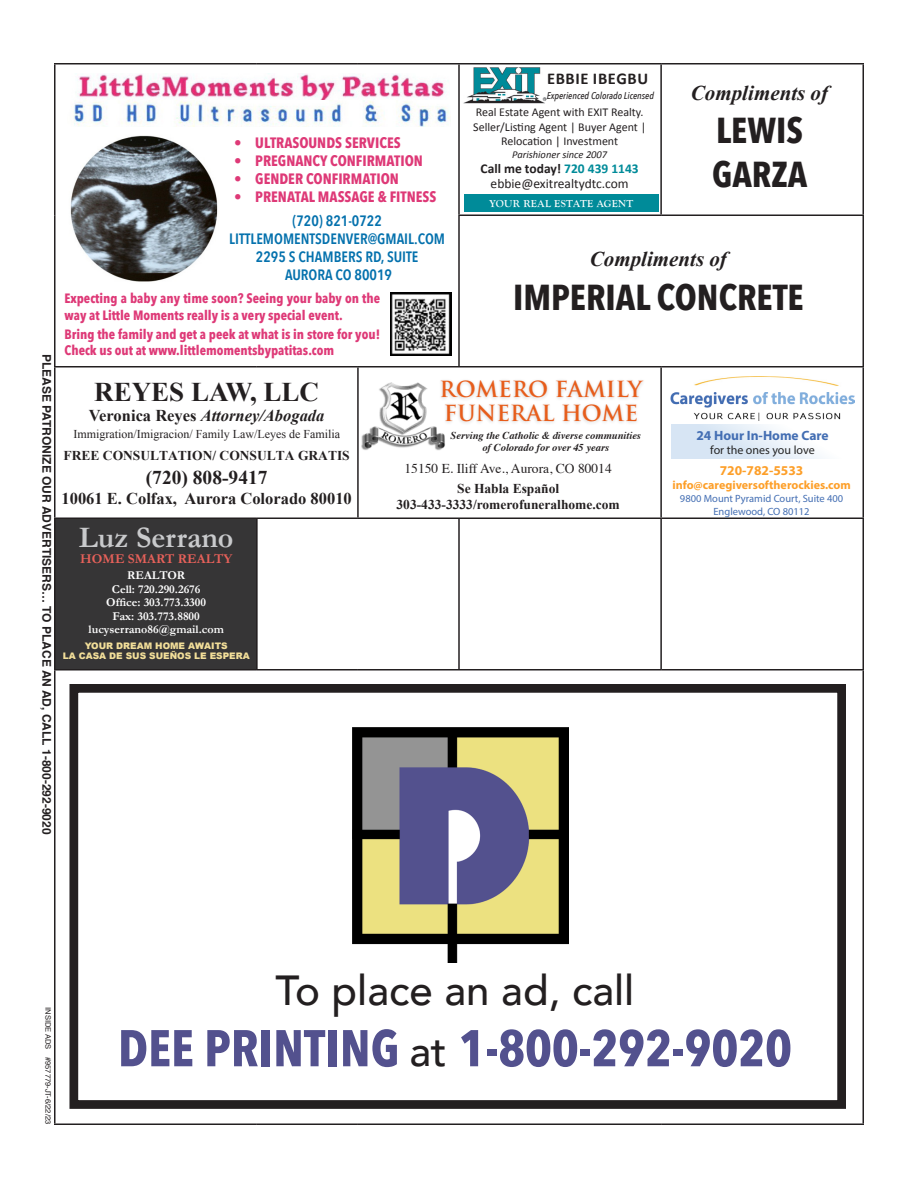
<style>
.page{position:relative;width:918px;height:1188px;background:#fff}
.page>*{position:absolute;margin:0;border:0;box-sizing:border-box;transform-origin:0 0}
.t1{font:700 51.15px "Avenir Next Condensed";color:#53518e}
.t2{font:500 42px "Avenir";color:#231f20}
.t3{font:700 36px/43.2px "Avenir Next Condensed";color:#231f20}
.t4{font:700 30px "Garamond";color:#c9cacc}
.t5{font:700 27px "Times New Roman";color:#231f20}
.t6{font:700 21.6px/24px "Trajan Pro";color:#e75d1b}
.t7{font:italic 700 21px "Times New Roman";color:#231f20}
.t8{font:700 19.5px "Times New Roman";color:#231f20}
.t9{font:700 16.5px "Times New Roman";color:#231f20}
.t10{font:italic 700 16.5px "Times New Roman";color:#231f20}
.t11{font:700 16.5px "Calibri";letter-spacing:.04em;color:#231f20}
.t12{font:700 15px/24px "Avenir Next Condensed";color:#de3977;text-align:center}
.t13{font:600 15px/18px "Avenir Next Condensed";color:#0471ad;text-align:center}
.t14{font:700 13.5px/16.2px "Avenir Next Condensed";color:#de3977}
.t15{font:700 13.5px "Times New Roman";color:#231f20}
.t16{font:13.5px/20.7px "Times";color:#231f20;text-align:center}
.t17{font:13.5px/15px "Calibri";color:#231f20;text-align:center}
.t18{font:700 13.5px "Myriad Pro";color:#436eb3}
.t19{font:700 13.5px "Garamond";color:#e7615a}
.t20{font:700 13.5px "Myriad Pro";color:#fd9f29}
.t21{font:12px/14.4px "Calibri";color:#231f20;text-align:center}
.t22{font:700 12px/13.5px "Garamond";color:#fff;text-align:center}
.t23{font:700 12px "Helvetica";color:#231f20}
.t24{font:12px "Times New Roman";color:#231f20}
.t25{font:700 12px "Myriad Pro";color:#fd9f29}
.t26{font:12px "Myriad Pro";color:#262626}
.t27{font:italic 700 10.5px/12.6px "Times";color:#231f20;text-align:center}
.t28{font:10.5px/12.6px "Myriad Pro";color:#436eb3;text-align:center}
.t29{font:italic 10.5px "Calibri";color:#231f20}
.t30{font:700 10.5px "Goudy Old Style T";letter-spacing:.03em;color:#fff}
.t31{font:italic 500 9.75px "Avenir Next Condensed";color:#231f20}
.t32{font:900 9px/10.8px "Arial";color:#f2de99;text-align:center}
.t33{font:7.5px "Helvetica";color:#231f20}
.s1{font-weight:600;color:#0471ad}
.s2{font-weight:700}
.s3{font-weight:700;color:#008b99}
.s4{font-style:normal}
.s5{font-family:"Times New Roman";font-weight:700}
.s6{font-family:"Avenir";font-weight:500;font-size:42px;color:#231f20}
</style>
<div class="page">
<div style="left:55px;top:518px;width:202px;height:152px;background:#363536"></div>
<hr style="left:54px;top:63px;width:203px;height:1px;background:#231f20">
<hr style="left:54px;top:64px;width:2px;height:151px;background:#231f20">
<hr style="left:257px;top:63px;width:101px;height:1px;background:#231f20">
<hr style="left:358px;top:63px;width:101px;height:1px;background:#231f20">
<hr style="left:459px;top:63px;width:202px;height:1px;background:#231f20">
<hr style="left:458px;top:64px;width:2px;height:150px;background:#231f20">
<hr style="left:661px;top:63px;width:203px;height:1px;background:#231f20">
<hr style="left:660px;top:64px;width:2px;height:150px;background:#231f20">
<hr style="left:862px;top:64px;width:2px;height:150px;background:#231f20">
<hr style="left:54px;top:215px;width:2px;height:151px;background:#231f20">
<hr style="left:458px;top:214px;width:203px;height:2px;background:#231f20">
<hr style="left:458px;top:216px;width:2px;height:150px;background:#231f20">
<hr style="left:661px;top:214px;width:203px;height:2px;background:#231f20">
<hr style="left:862px;top:216px;width:2px;height:150px;background:#231f20">
<hr style="left:54px;top:366px;width:203px;height:2px;background:#231f20">
<hr style="left:54px;top:368px;width:2px;height:150px;background:#231f20">
<hr style="left:257px;top:366px;width:101px;height:2px;background:#231f20">
<hr style="left:358px;top:366px;width:101px;height:2px;background:#231f20">
<hr style="left:357px;top:368px;width:2px;height:150px;background:#231f20">
<hr style="left:459px;top:366px;width:202px;height:2px;background:#231f20">
<hr style="left:661px;top:366px;width:203px;height:2px;background:#231f20">
<hr style="left:660px;top:368px;width:2px;height:150px;background:#231f20">
<hr style="left:862px;top:368px;width:2px;height:150px;background:#231f20">
<hr style="left:54px;top:518px;width:203px;height:1px;background:#231f20">
<hr style="left:54px;top:519px;width:2px;height:150px;background:#231f20">
<hr style="left:257px;top:518px;width:101px;height:1px;background:#231f20">
<hr style="left:256px;top:519px;width:2px;height:150px;background:#231f20">
<hr style="left:358px;top:518px;width:101px;height:1px;background:#231f20">
<hr style="left:459px;top:518px;width:202px;height:1px;background:#231f20">
<hr style="left:458px;top:519px;width:2px;height:150px;background:#231f20">
<hr style="left:661px;top:518px;width:203px;height:1px;background:#231f20">
<hr style="left:660px;top:519px;width:2px;height:150px;background:#231f20">
<hr style="left:862px;top:519px;width:2px;height:150px;background:#231f20">
<hr style="left:54px;top:669px;width:203px;height:1px;background:#231f20">
<hr style="left:54px;top:670px;width:2px;height:454px;background:#231f20">
<hr style="left:257px;top:669px;width:101px;height:1px;background:#231f20">
<hr style="left:358px;top:669px;width:101px;height:1px;background:#231f20">
<hr style="left:459px;top:669px;width:202px;height:1px;background:#231f20">
<hr style="left:661px;top:669px;width:203px;height:1px;background:#231f20">
<hr style="left:862px;top:670px;width:2px;height:454px;background:#231f20">
<hr style="left:54px;top:1124px;width:203px;height:1px;background:#231f20">
<hr style="left:257px;top:1124px;width:101px;height:1px;background:#231f20">
<hr style="left:358px;top:1124px;width:101px;height:1px;background:#231f20">
<hr style="left:459px;top:1124px;width:202px;height:1px;background:#231f20">
<hr style="left:661px;top:1124px;width:203px;height:1px;background:#231f20">
<img style="left:362px;top:382px;width:83px;height:69px">
<div style="left:69px;top:684px;width:777px;height:425px;border:9px solid #231f20"></div>
<img style="left:353px;top:728px;width:216px;height:235px">
<div style="left:438px;top:378px;width:209px;height:48px;background:#231f20;opacity:.19"></div>
<img style="left:671px;top:393px;width:183px;height:27px">
<img style="left:694px;top:376px;width:145px;height:10px">
<div style="left:671px;top:425px;width:183px;height:34px;background:linear-gradient(to right,#cedff1,#fff)"></div>
<img style="left:463px;top:68px;width:84px;height:36px">
<div style="left:464px;top:195px;width:194px;height:17px;background:#008b99"></div>
<img style="left:77px;top:74px;width:372px;height:26px">
<img style="left:73px;top:100px;width:378px;height:26px">
<img style="left:70px;top:135px;width:148px;height:147px">
<img style="left:391px;top:292px;width:60px;height:63px">
<p class="t23" style="left:57px;top:354px;width:482px;rotate:90deg">PLEASE PATRONIZE OUR ADVERTISERS… TO PLACE AN AD, CALL 1-800-292-9020</p>
<p class="t12" style="left:234px;top:130px;width:168px">• ULTRASOUNDS SERVICES</p>
<p class="t12" style="left:234px;top:148px;width:190px">• PREGNANCY CONFIRMATION</p>
<p class="t12" style="left:234px;top:166px;width:166px">• GENDER CONFIRMATION</p>
<p class="t12" style="left:234px;top:184px;width:204px">• PRENATAL MASSAGE &amp; FITNESS <span class="s1">(720) 821-0722</span></p>
<p class="t13" style="left:229px;top:229px;width:217px">LITTLEMOMENTSDENVER@GMAIL.COM<br>2295 S CHAMBERS RD, SUITE<br>AURORA CO 80019</p>
<p class="t14" style="left:64px;top:290px;width:317px">Expecting a baby any time soon? Seeing your baby on the way at Little Moments really is a very special event.</p>
<p class="t14" style="left:64px;top:326px;width:317px">Bring the family and get a peek at what is in store for you!<br>Check us out at www.littlemomentsbypatitas.com</p>
<p class="t11" style="left:547px;top:68px;width:103px">EBBIE IBEGBU</p>
<p class="t31" style="left:547px;top:90px;width:109px">Experienced Colorado Licensed</p>
<p class="t21" style="left:473px;top:105px;width:175px">Real Estate Agent with EXIT Realty.<br>Seller/Listing Agent | Buyer Agent |<br>Relocation | Investment</p>
<p class="t29" style="left:512px;top:147px;width:97px">Parishioner since 2007</p>
<p class="t17" style="left:481px;top:161px;width:160px"><span class="s2">Call me today!</span> <span class="s3">720 439 1143 </span>ebbie@exitrealtydtc.com</p>
<p class="t30" style="left:490px;top:197px;width:145px">YOUR REAL ESTATE AGENT</p>
<p class="t7" style="left:691px;top:79px;width:139px">Compliments of</p>
<p class="t3" style="left:712px;top:109px;width:97px">LEWIS<br>GARZA</p>
<p class="t7" style="left:590px;top:245px;width:139px">Compliments of</p>
<p class="t3" style="left:513px;top:275px;width:292px">IMPERIAL CONCRETE</p>
<p class="t5" style="left:94px;top:373px;width:226px">REYES LAW, LLC</p>
<p class="t10" style="left:89px;top:404px;width:237px"><span class="s4">Veronica Reyes</span> Attorney/Abogada</p>
<p class="t24" style="left:73px;top:426px;width:268px">Immigration/Imigracion/ Family Law/Leyes de Familia</p>
<p class="t15" style="left:64px;top:447px;width:288px">FREE CONSULTATION/ CONSULTA GRATIS</p>
<p class="t8" style="left:146px;top:464px;width:123px">(720) 808-9417</p>
<p class="t9" style="left:62px;top:487px;width:292px">10061 E. Colfax, Aurora Colorado 80010</p>
<p class="t4" style="left:79px;top:520px;width:156px">Luz Serrano</p>
<p class="t19" style="left:80px;top:551px;width:153px">HOME SMART REALTY</p>
<p class="t22" style="left:89px;top:569px;width:137px">REALTOR<br>Cell: 720.290.2676<br>Office: 303.773.3300<br>Fax: 303.773.8800 lucyserrano86@gmail.com</p>
<p class="t32" style="left:63px;top:640px;width:188px">YOUR DREAM HOME AWAITS<br>LA CASA DE SUS SUEÑOS LE ESPERA</p>
<p class="t6" style="left:440px;top:377px;width:204px">ROMERO FAMILY<br>FUNERAL HOME</p>
<p class="t27" style="left:451px;top:428px;width:192px">Serving the Catholic &amp; diverse communities of Colorado for over 45 years</p>
<p class="t18" style="left:696px;top:426px;width:134px">24 Hour In-Home Care</p>
<p class="t26" style="left:710px;top:443px;width:106px">for the ones you love</p>
<p class="t20" style="left:720px;top:462px;width:85px">720-782-5533</p>
<p class="t25" style="left:672px;top:478px;width:180px">info@caregiversoftherockies.com</p>
<p class="t28" style="left:680px;top:492px;width:165px">9800 Mount Pyramid Court, Suite 400<br>Englewood, CO 80112</p>
<p class="t16" style="left:405px;top:457px;width:209px">15150 E. Iliff Ave., Aurora, CO 80014<br><span class="s5">Se Habla Español</span></p>
<p class="t15" style="left:397px;top:496px;width:225px">303-433-3333/romerofuneralhome.com</p>
<p class="t33" style="left:54px;top:1007px;width:118px;rotate:90deg">INSIDE ADS #957779-JT-6/22/23</p>
<p class="t2" style="left:276px;top:954px;width:360px">To place an ad, call</p>
<p class="t1" style="left:118px;top:1017px;width:676px">DEE PRINTING <span class="s6">at</span> 1-800-292-9020</p>
</div>
